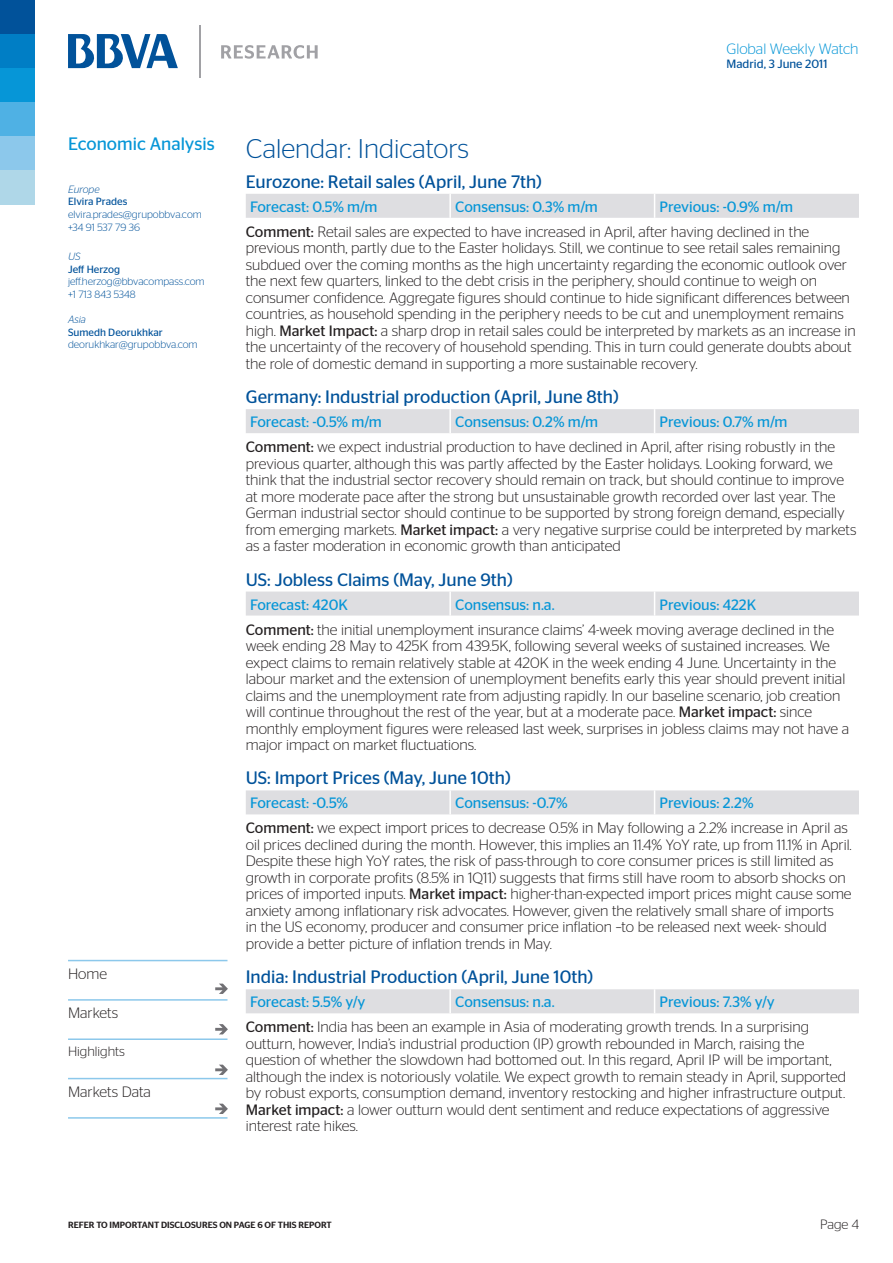
<style>
.page{position:relative;width:893px;height:1263px;background:#fff}
.page>*{position:absolute;margin:0;border:0;box-sizing:border-box;transform-origin:0 0}
._1er_Nivel{font:300 27px "Stag Sans";color:#01529a}
.Subtítulo_weekly{font:18px "Stag Sans";color:#01529a}
.Area{font:18px "Stag Sans";color:#0696d7}
.Ladillo_cont{font:300 15px/16.5px "Stag Sans";color:#231f20}
.Ladillo_Azul{font:15px "Stag Sans";color:#0696d7}
.C__de_Texto{font:300 15px "Stag Sans";color:#231f20}
.t1{font:300 15px "Stag Sans";color:#0696d7}
.C__de_Texto-2{font:300 13.5px "Stag Sans";color:#231f20}
.t2{font:12px "Stag Sans";color:#01529a}
.Mail_y_Tel_Contactos{font:300 10.5px "Stag Sans";color:#01529a}
.Nombre{font:10.5px "Stag Sans";color:#01529a}
.Mail_y_Tel_Contactos-2{font:10.5px "Stag Sans";color:#01529a}
.Cargo{font:italic 300 10.5px "Stag Sans";color:#01529a}
.Mail_y_Tel_Contactos-3{font:italic 300 10.5px "Stag Sans";color:#01529a}
.t3{font:500 9px "Stag Sans";color:#231f20}
.s1{font-weight:400}
</style>
<div class="page">
<div style="left:0;top:0;width:34px;height:34px;background:#01529a"></div>
<div style="left:0;top:34px;width:34px;height:34px;background:#007ec5"></div>
<div style="left:0;top:68px;width:34px;height:34px;background:#0696d7"></div>
<div style="left:0;top:102px;width:34px;height:34px;background:#4fb1e4"></div>
<div style="left:0;top:136px;width:34px;height:34px;background:#8cc8eb"></div>
<div style="left:0;top:170px;width:34px;height:34px;background:#afd7e8"></div>
<svg style="left:221px;top:45px;width:97px;height:14px"></svg>
<svg style="left:68px;top:34px;width:110px;height:34px"></svg>
<hr style="left:199px;top:25px;width:2px;height:52px;background:#a1a1a5">
<div style="left:246px;top:194px;width:613px;height:24px;background:#dedee1"></div>
<div style="left:246px;top:409px;width:613px;height:24px;background:#dedee1"></div>
<div style="left:246px;top:591px;width:613px;height:24px;background:#dedee1"></div>
<div style="left:246px;top:790px;width:613px;height:24px;background:#dedee1"></div>
<div style="left:246px;top:989px;width:613px;height:24px;background:#dedee1"></div>
<hr style="left:68px;top:960px;width:159px;height:1px;background:#8cc8eb">
<hr style="left:68px;top:999px;width:159px;height:2px;background:#8cc8eb">
<hr style="left:68px;top:1038px;width:159px;height:2px;background:#8cc8eb">
<hr style="left:68px;top:1078px;width:159px;height:1px;background:#8cc8eb">
<hr style="left:68px;top:1117px;width:159px;height:2px;background:#8cc8eb">
<svg style="left:215px;top:983px;width:13px;height:11px"></svg>
<svg style="left:215px;top:1024px;width:13px;height:10px"></svg>
<svg style="left:215px;top:1065px;width:13px;height:10px"></svg>
<svg style="left:215px;top:1104px;width:13px;height:10px"></svg>
<p class="Area" style="left:68px;top:134px;width:148px">Economic Analysis</p>
<p class="Cargo" style="left:68px;top:183px;width:33px">Europe</p>
<p class="Nombre" style="left:68px;top:196px;width:61px">Elvira Prades</p>
<p class="Mail_y_Tel_Contactos" style="left:68px;top:208px;width:135px">elvira.prades@grupobbva.com</p>
<p class="Mail_y_Tel_Contactos" style="left:68px;top:221px;width:74px">+34 91 537 79 36</p>
<p class="Cargo" style="left:68px;top:250px;width:14px">US</p>
<p class="Nombre" style="left:68px;top:263px;width:53px">Jeff Herzog</p>
<p class="Mail_y_Tel_Contactos" style="left:68px;top:276px;width:138px">jeff.herzog@bbvacompass.com</p>
<p class="Mail_y_Tel_Contactos" style="left:68px;top:288px;width:69px">+1 713 843 5348</p>
<p class="Mail_y_Tel_Contactos-3" style="left:68px;top:313px;width:19px">Asia</p>
<p class="Mail_y_Tel_Contactos-2" style="left:68px;top:326px;width:96px">Sumedh Deorukhkar</p>
<p class="Mail_y_Tel_Contactos" style="left:68px;top:339px;width:131px">deorukhkar@grupobbva.com</p>
<p class="C__de_Texto" style="left:68px;top:965px;width:41px">Home</p>
<p class="C__de_Texto" style="left:68px;top:1005px;width:52px">Markets</p>
<p class="C__de_Texto-2" style="left:68px;top:1044px;width:58px">Highlights</p>
<p class="C__de_Texto" style="left:68px;top:1083px;width:84px">Markets Data</p>
<p class="t1" style="left:726px;top:40px;width:134px">Global Weekly Watch</p>
<p class="t2" style="left:726px;top:57px;width:103px">Madrid, 3 June 2011</p>
<p class="_1er_Nivel" style="left:246px;top:133px;width:225px">Calendar: Indicators</p>
<p class="Subtítulo_weekly" style="left:246px;top:171px;width:298px">Eurozone: Retail sales (April, June 7th)</p>
<p class="Ladillo_Azul" style="left:250px;top:198px;width:129px">Forecast: 0.5% m/m</p>
<p class="Ladillo_Azul" style="left:455px;top:198px;width:144px">Consensus: 0.3% m/m</p>
<p class="Ladillo_Azul" style="left:660px;top:198px;width:135px">Previous: -0.9% m/m</p>
<p class="Ladillo_cont" style="left:246px;top:223px;width:611px"><span class="s1">Comment:</span> Retail sales are expected to have increased in April, after having declined in the previous month, partly due to the Easter holidays. Still, we continue to see retail sales remaining subdued over the coming months as the high uncertainty regarding the economic outlook over the next few quarters, linked to the debt crisis in the periphery, should continue to weigh on consumer confidence. Aggregate figures should continue to hide significant differences between countries, as household spending in the periphery needs to be cut and unemployment remains high. <span class="s1">Market Impact:</span> a sharp drop in retail sales could be interpreted by markets as an increase in the uncertainty of the recovery of household spending. This in turn could generate doubts about the role of domestic demand in supporting a more sustainable recovery.</p>
<p class="Subtítulo_weekly" style="left:246px;top:387px;width:374px">Germany: Industrial production (April, June 8th)</p>
<p class="Ladillo_Azul" style="left:250px;top:413px;width:133px">Forecast: -0.5% m/m</p>
<p class="Ladillo_Azul" style="left:455px;top:413px;width:145px">Consensus: 0.2% m/m</p>
<p class="Ladillo_Azul" style="left:660px;top:413px;width:129px">Previous: 0.7% m/m</p>
<p class="Ladillo_cont" style="left:246px;top:438px;width:612px"><span class="s1">Comment:</span> we expect industrial production to have declined in April, after rising robustly in the previous quarter, although this was partly affected by the Easter holidays. Looking forward, we think that the industrial sector recovery should remain on track, but should continue to improve at more moderate pace after the strong but unsustainable growth recorded over last year. The German industrial sector should continue to be supported by strong foreign demand, especially from emerging markets. <span class="s1">Market impact:</span> a very negative surprise could be interpreted by markets as a faster moderation in economic growth than anticipated</p>
<p class="Subtítulo_weekly" style="left:246px;top:569px;width:268px">US: Jobless Claims (May, June 9th)</p>
<p class="Ladillo_Azul" style="left:250px;top:596px;width:99px">Forecast: 420K</p>
<p class="Ladillo_Azul" style="left:455px;top:596px;width:101px">Consensus: n.a.</p>
<p class="Ladillo_Azul" style="left:660px;top:596px;width:98px">Previous: 422K</p>
<p class="Ladillo_cont" style="left:246px;top:621px;width:605px"><span class="s1">Comment:</span> the initial unemployment insurance claims’ 4-week moving average declined in the week ending 28 May to 425K from 439.5K, following several weeks of sustained increases. We expect claims to remain relatively stable at 420K in the week ending 4 June. Uncertainty in the labour market and the extension of unemployment benefits early this year should prevent initial claims and the unemployment rate from adjusting rapidly. In our baseline scenario, job creation will continue throughout the rest of the year, but at a moderate pace. <span class="s1">Market impact:</span> since monthly employment figures were released last week, surprises in jobless claims may not have a major impact on market fluctuations.</p>
<p class="Subtítulo_weekly" style="left:246px;top:768px;width:266px">US: Import Prices (May, June 10th)</p>
<p class="Ladillo_Azul" style="left:250px;top:795px;width:100px">Forecast: -0.5%</p>
<p class="Ladillo_Azul" style="left:455px;top:795px;width:114px">Consensus: -0.7%</p>
<p class="Ladillo_Azul" style="left:660px;top:795px;width:95px">Previous: 2.2%</p>
<p class="Ladillo_cont" style="left:246px;top:820px;width:607px"><span class="s1">Comment:</span> we expect import prices to decrease 0.5% in May following a 2.2% increase in April as oil prices declined during the month. However, this implies an 11.4% YoY rate, up from 11.1% in April.<br>Despite these high YoY rates, the risk of pass-through to core consumer prices is still limited as growth in corporate profits (8.5% in 1Q11) suggests that firms still have room to absorb shocks on prices of imported inputs. <span class="s1">Market impact:</span> higher-than-expected import prices might cause some anxiety among inflationary risk advocates. However, given the relatively small share of imports<br>in the US economy, producer and consumer price inflation –to be released next week- should provide a better picture of inflation trends in May.</p>
<p class="Subtítulo_weekly" style="left:246px;top:967px;width:349px">India: Industrial Production (April, June 10th)</p>
<p class="Ladillo_Azul" style="left:250px;top:994px;width:117px">Forecast: 5.5% y/y</p>
<p class="Ladillo_Azul" style="left:455px;top:994px;width:101px">Consensus: n.a.</p>
<p class="Ladillo_Azul" style="left:660px;top:994px;width:117px">Previous: 7.3% y/y</p>
<p class="Ladillo_cont" style="left:246px;top:1019px;width:602px"><span class="s1">Comment:</span> India has been an example in Asia of moderating growth trends. In a surprising outturn, however, India’s industrial production (IP) growth rebounded in March, raising the question of whether the slowdown had bottomed out. In this regard, April IP will be important, although the index is notoriously volatile. We expect growth to remain steady in April, supported by robust exports, consumption demand, inventory restocking and higher infrastructure output.<br><span class="s1">Market impact:</span> a lower outturn would dent sentiment and reduce expectations of aggressive interest rate hikes.</p>
<p class="t3" style="left:68px;top:1220px;width:265px">REFER TO IMPORTANT DISCLOSURES ON PAGE 6 OF THIS REPORT</p>
<p class="C__de_Texto-2" style="left:820px;top:1216px;width:40px">Page 4</p>
</div>
